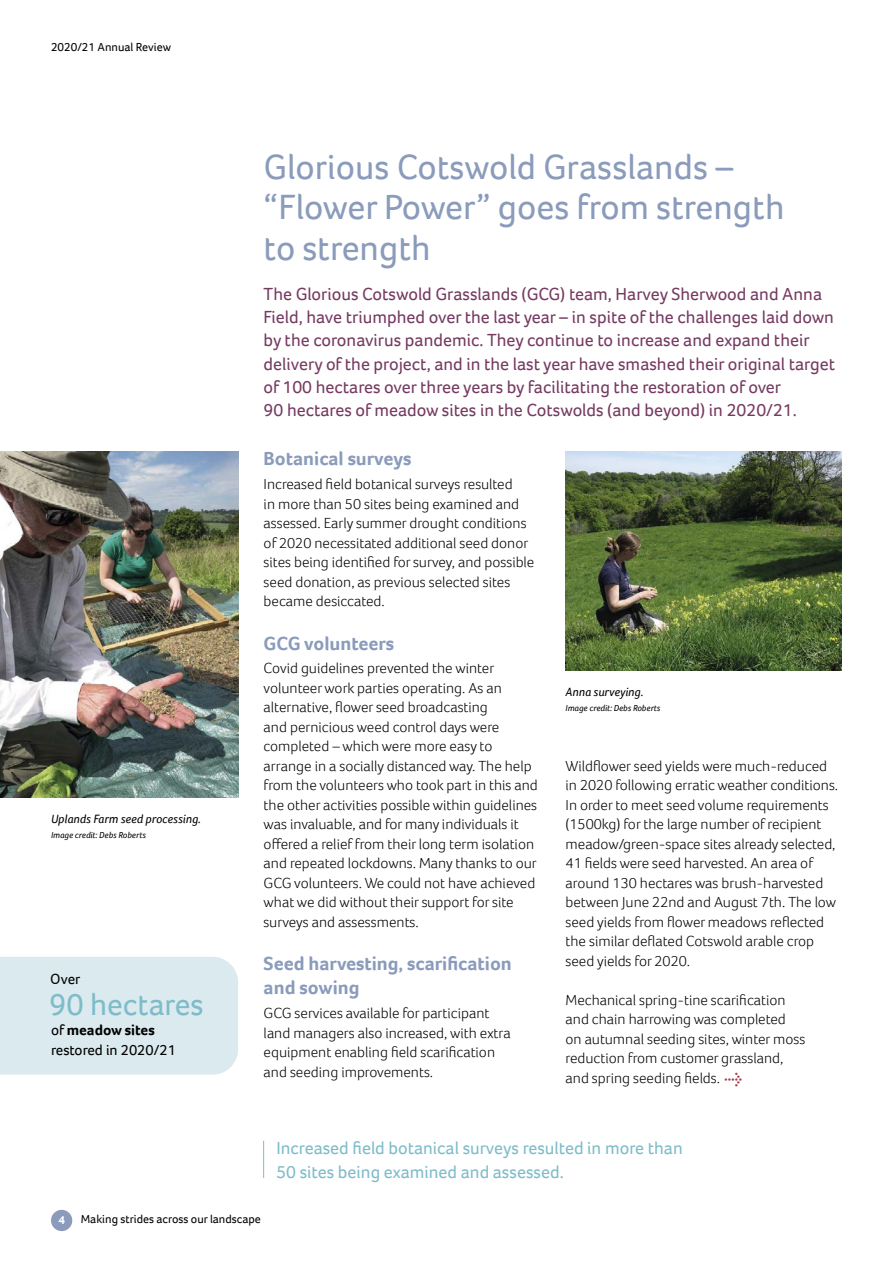
<style>
.page{position:relative;width:893px;height:1263px;background:#fff}
.page>*{position:absolute;margin:0;border:0;box-sizing:border-box;transform-origin:0 0}
.t1{font:36px/40.5px "Foco";color:#8a9bbb}
.t2{font:31.5px "Foco";color:#7ebcc9}
.t3{font:21px "Geometric Arrows";color:#9f3e4c}
.t4{font:700 19.5px/24px "Foco";color:#8a9bbb}
.t5{font:18px/23.2px "Foco";color:#753a61}
.t6{font:18px/24px "Foco";color:#7ebcc9}
.t7{font:300 15px/19.5px "Foco";color:#000}
.t8{font:15px/19.5px "Foco";color:#000}
.t9{font:italic 12.3px "Foco";color:#000}
.t10{font:12px "Foco";color:#000}
.t11{font:700 12px "Foco";color:#fff}
.t12{font:italic 9px "Foco";color:#000}
.s1{font-weight:700}
</style>
<div class="page">
<div style="left:51px;top:1210px;width:21px;height:21px;background:#8a9bbb;border-radius:50%"></div>
<img style="left:566px;top:451px;width:276px;height:219px">
<div style="left:0;top:957px;width:238px;height:117px;background:#daeaee"></div>
<img style="left:0;top:451px;width:238px;height:346px">
<hr style="left:263px;top:1141px;width:1px;height:37px;background:#7ebcc9">
<p class="t10" style="left:51px;top:39px;width:121px">2020/21 Annual Review</p>
<p class="t9" style="left:51px;top:811px;width:151px">Uplands Farm seed processing.</p>
<p class="t12" style="left:51px;top:829px;width:96px">Image credit: Debs Roberts</p>
<p class="t8" style="left:50px;top:969px;width:32px">Over</p>
<h2 class="t2" style="left:49px;top:984px;width:156px">90 hectares</h2>
<p class="t8" style="left:51px;top:1020px;width:126px">of <span class="s1">meadow sites </span>restored in 2020/21</p>
<h1 class="t1" style="left:264px;top:146px;width:522px">Glorious Cotswold Grasslands – “Flower Power” goes from strength to strength</h1>
<p class="t5" style="left:264px;top:282px;width:573px">The Glorious Cotswold Grasslands (GCG) team, Harvey Sherwood and Anna Field, have triumphed over the last year – in spite of the challenges laid down by the coronavirus pandemic. They continue to increase and expand their delivery of the project, and in the last year have smashed their original target of 100 hectares over three years by facilitating the restoration of over<br>90 hectares of meadow sites in the Cotswolds (and beyond) in 2020/21.</p>
<h3 class="t4" style="left:264px;top:446px;width:149px">Botanical surveys</h3>
<p class="t7" style="left:264px;top:474px;width:272px">Increased field botanical surveys resulted<br>in more than 50 sites being examined and assessed. Early summer drought conditions of 2020 necessitated additional seed donor sites being identified for survey, and possible seed donation, as previous selected sites became desiccated.</p>
<h3 class="t4" style="left:264px;top:631px;width:132px">GCG volunteers</h3>
<p class="t7" style="left:264px;top:658px;width:276px">Covid guidelines prevented the winter volunteer work parties operating. As an alternative, flower seed broadcasting<br>and pernicious weed control days were completed – which were more easy to arrange in a socially distanced way. The help from the volunteers who took part in this and the other activities possible within guidelines was invaluable, and for many individuals it offered a relief from their long term isolation and repeated lockdowns. Many thanks to our GCG volunteers. We could not have achieved what we did without their support for site surveys and assessments.</p>
<h3 class="t4" style="left:264px;top:951px;width:250px">Seed harvesting, scarification and sowing</h3>
<p class="t7" style="left:264px;top:1003px;width:249px">GCG services available for participant land managers also increased, with extra equipment enabling field scarification and seeding improvements.</p>
<p class="t9" style="left:566px;top:684px;width:79px">Anna surveying.</p>
<p class="t12" style="left:566px;top:702px;width:96px">Image credit: Debs Roberts</p>
<p class="t7" style="left:566px;top:756px;width:274px">Wildflower seed yields were much-reduced in 2020 following erratic weather conditions.<br>In order to meet seed volume requirements (1500kg) for the large number of recipient meadow/green-space sites already selected, 41 fields were seed harvested. An area of around 130 hectares was brush-harvested between June 22nd and August 7th. The low seed yields from flower meadows reflected the similar deflated Cotswold arable crop seed yields for 2020.</p>
<p class="t7" style="left:566px;top:990px;width:241px">Mechanical spring-tine scarification and chain harrowing was completed on autumnal seeding sites, winter moss reduction from customer grassland, and spring seeding fields.</p>
<h3 class="t3" style="left:724px;top:1068px;width:20px">Z</h3>
<p class="t6" style="left:276px;top:1135px;width:408px">Increased field botanical surveys resulted in more than<br>50 sites being examined and assessed.</p>
<p class="t11" style="left:58px;top:1212px;width:8px">4</p>
<p class="t10" style="left:81px;top:1211px;width:182px">Making strides across our landscape</p>
</div>
